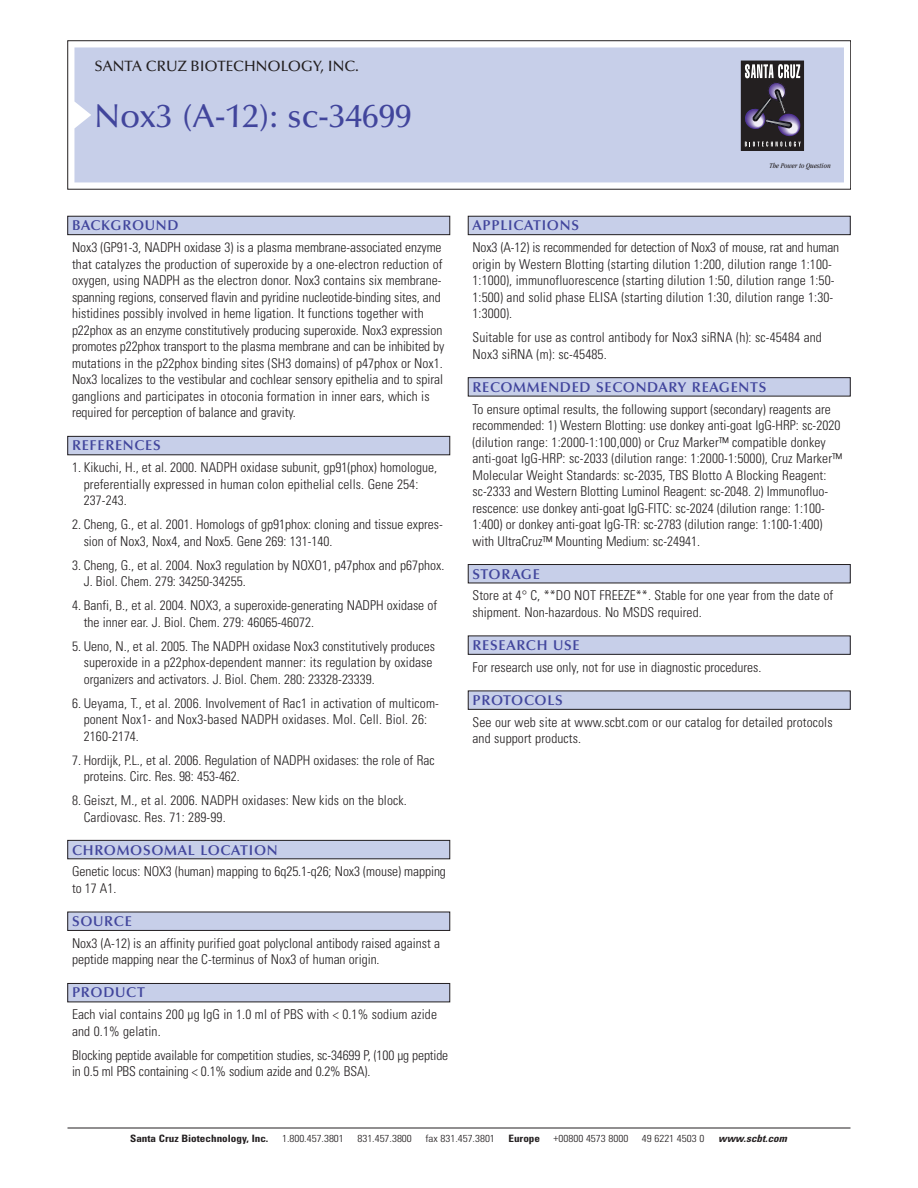
<style>
.page{position:relative;width:918px;height:1188px;background:#fff}
.page>*{position:absolute;margin:0;border:0;box-sizing:border-box;transform-origin:0 0}
.t1{font:500 33px "Optima";color:#41459c}
.t2{font:500 15px "Optima";color:#231f20}
.t3{font:600 14.25px "Optima";letter-spacing:.05em;color:#41459c}
.t4{font:300 condensed 13.5px/16.5px "Univers";color:#231f20}
.t5{font:300 condensed 10.2px "Univers";color:#231f20;scale:1.1 1}
.t6{font:700 condensed 10.2px "Univers";color:#231f20;scale:1.1 1}
.t7{font:italic 700 condensed 10.2px "Univers";color:#231f20;scale:1.1 1}
.t8{font:italic condensed 7.5px "Garamond";color:#231f20}
</style>
<div class="page">
<div style="left:74px;top:47px;width:770px;height:135px;background:#c7cfe9"></div>
<div style="left:741px;top:61px;width:62px;height:89px;background:#231f20"></div>
<div style="left:741px;top:61px;width:63px;height:90px;border:1px solid #231f20"></div>
<svg style="left:741px;top:64px;width:64px;height:83px"></svg>
<hr style="left:68px;top:1128px;width:782px;height:1px;background:#231f20">
<div style="left:68px;top:216px;width:382px;height:19px;background:#c7cfe9"></div>
<div style="left:68px;top:216px;width:382px;height:19px;border:1px solid #231f20"></div>
<div style="left:468px;top:216px;width:382px;height:19px;background:#c7cfe9"></div>
<div style="left:468px;top:216px;width:382px;height:19px;border:1px solid #231f20"></div>
<div style="left:468px;top:378px;width:382px;height:18px;background:#c7cfe9"></div>
<div style="left:468px;top:377px;width:382px;height:19px;border:1px solid #231f20"></div>
<div style="left:468px;top:565px;width:382px;height:18px;background:#c7cfe9"></div>
<div style="left:468px;top:564px;width:382px;height:19px;border:1px solid #231f20"></div>
<div style="left:68px;top:436px;width:382px;height:19px;background:#c7cfe9"></div>
<div style="left:68px;top:436px;width:382px;height:19px;border:1px solid #231f20"></div>
<div style="left:468px;top:636px;width:382px;height:18px;background:#c7cfe9"></div>
<div style="left:468px;top:636px;width:382px;height:19px;border:1px solid #231f20"></div>
<div style="left:468px;top:691px;width:382px;height:18px;background:#c7cfe9"></div>
<div style="left:468px;top:691px;width:382px;height:19px;border:1px solid #231f20"></div>
<div style="left:68px;top:840px;width:382px;height:19px;background:#c7cfe9"></div>
<div style="left:68px;top:840px;width:382px;height:19px;border:1px solid #231f20"></div>
<div style="left:68px;top:912px;width:382px;height:18px;background:#c7cfe9"></div>
<div style="left:68px;top:912px;width:382px;height:19px;border:1px solid #231f20"></div>
<div style="left:68px;top:983px;width:382px;height:19px;background:#c7cfe9"></div>
<div style="left:68px;top:983px;width:382px;height:19px;border:1px solid #231f20"></div>
<p class="t2" style="left:94px;top:60px;width:266px">SANTA CRUZ BIOTECHNOLOGY, INC.</p>
<h1 class="t1" style="left:94px;top:103px;width:319px">Nox3 (A-12): sc-34699</h1>
<p class="t3" style="left:72px;top:220px;width:108px">BACKGROUND</p>
<p class="t4" style="left:72px;top:241px;width:374px">Nox3 (GP91-3, NADPH oxidase 3) is a plasma membrane-associated enzyme that catalyzes the production of superoxide by a one-electron reduction of oxygen, using NADPH as the electron donor. Nox3 contains six membrane&shy;spanning regions, conserved flavin and pyridine nucleotide-binding sites, and histidines possibly involved in heme ligation. It functions together with p22phox as an enzyme constitutively producing superoxide. Nox3 expression promotes p22phox transport to the plasma membrane and can be inhibited by mutations in the p22phox binding sites (SH3 domains) of p47phox or Nox1.<br>Nox3 localizes to the vestibular and cochlear sensory epithelia and to spiral ganglions and participates in otoconia formation in inner ears, which is required for perception of balance and gravity.</p>
<p class="t3" style="left:72px;top:439px;width:90px">REFERENCES</p>
<p class="t4" style="left:84px;top:460px;width:355px;text-indent:-12px">1. Kikuchi, H., et al. 2000. NADPH oxidase subunit, gp91(phox) homologue, preferentially expressed in human colon epithelial cells. Gene 254:<br>237-243.</p>
<p class="t4" style="left:84px;top:517px;width:361px;text-indent:-12px">2. Cheng, G., et al. 2001. Homologs of gp91phox: cloning and tissue expres&shy;sion of Nox3, Nox4, and Nox5. Gene 269: 131-140.</p>
<p class="t4" style="left:84px;top:558px;width:362px;text-indent:-12px">3. Cheng, G., et al. 2004. Nox3 regulation by NOXO1, p47phox and p67phox.<br>J. Biol. Chem. 279: 34250-34255.</p>
<p class="t4" style="left:84px;top:598px;width:355px;text-indent:-12px">4. Banfi, B., et al. 2004. NOX3, a superoxide-generating NADPH oxidase of the inner ear. J. Biol. Chem. 279: 46065-46072.</p>
<p class="t4" style="left:84px;top:639px;width:353px;text-indent:-12px">5. Ueno, N., et al. 2005. The NADPH oxidase Nox3 constitutively produces superoxide in a p22phox-dependent manner: its regulation by oxidase organizers and activators. J. Biol. Chem. 280: 23328-23339.</p>
<p class="t4" style="left:84px;top:696px;width:357px;text-indent:-12px">6. Ueyama, T., et al. 2006. Involvement of Rac1 in activation of multicom&shy;ponent Nox1- and Nox3-based NADPH oxidases. Mol. Cell. Biol. 26:<br>2160-2174.</p>
<p class="t4" style="left:84px;top:753px;width:352px;text-indent:-12px">7. Hordijk, P.L., et al. 2006. Regulation of NADPH oxidases: the role of Rac proteins. Circ. Res. 98: 453-462.</p>
<p class="t4" style="left:84px;top:793px;width:325px;text-indent:-12px">8. Geiszt, M., et al. 2006. NADPH oxidases: New kids on the block.<br>Cardiovasc. Res. 71: 289-99.</p>
<p class="t3" style="left:72px;top:844px;width:207px">CHROMOSOMAL LOCATION</p>
<p class="t4" style="left:72px;top:865px;width:375px">Genetic locus: NOX3 (human) mapping to 6q25.1-q26; Nox3 (mouse) mapping to 17 A1.</p>
<p class="t3" style="left:72px;top:915px;width:61px">SOURCE</p>
<p class="t4" style="left:72px;top:936px;width:370px">Nox3 (A-12) is an affinity purified goat polyclonal antibody raised against a peptide mapping near the C-terminus of Nox3 of human origin.</p>
<p class="t3" style="left:72px;top:987px;width:74px">PRODUCT</p>
<p class="t4" style="left:72px;top:1008px;width:367px">Each vial contains 200 µg IgG in 1.0 ml of PBS with &lt; 0.1% sodium azide and 0.1% gelatin.</p>
<p class="t4" style="left:72px;top:1048px;width:378px">Blocking peptide available for competition studies, sc-34699 P, (100 µg peptide in 0.5 ml PBS containing &lt; 0.1% sodium azide and 0.2% BSA).</p>
<p class="t8" style="left:769px;top:163px;width:63px">The Power to Question</p>
<p class="t3" style="left:473px;top:220px;width:108px">APPLICATIONS</p>
<p class="t4" style="left:473px;top:241px;width:368px">Nox3 (A-12) is recommended for detection of Nox3 of mouse, rat and human origin by Western Blotting (starting dilution 1:200, dilution range 1:100- 1:1000), immunofluorescence (starting dilution 1:50, dilution range 1:50- 1:500) and solid phase ELISA (starting dilution 1:30, dilution range 1:30- 1:3000).</p>
<p class="t4" style="left:473px;top:331px;width:351px">Suitable for use as control antibody for Nox3 siRNA (h): sc-45484 and<br>Nox3 siRNA (m): sc-45485.</p>
<p class="t3" style="left:473px;top:381px;width:295px">RECOMMENDED SECONDARY REAGENTS</p>
<p class="t4" style="left:473px;top:402px;width:371px">To ensure optimal results, the following support (secondary) reagents are recommended: 1) Western Blotting: use donkey anti-goat IgG-HRP: sc-2020 (dilution range: 1:2000-1:100,000) or Cruz Marker™ compatible donkey anti-goat IgG-HRP: sc-2033 (dilution range: 1:2000-1:5000), Cruz Marker™ Molecular Weight Standards: sc-2035, TBS Blotto A Blocking Reagent: sc-2333 and Western Blotting Luminol Reagent: sc-2048. 2) Immunofluo&shy;rescence: use donkey anti-goat IgG-FITC: sc-2024 (dilution range: 1:100- 1:400) or donkey anti-goat IgG-TR: sc-2783 (dilution range: 1:100-1:400) with UltraCruz™ Mounting Medium: sc-24941.</p>
<p class="t3" style="left:473px;top:568px;width:69px">STORAGE</p>
<p class="t4" style="left:473px;top:589px;width:362px">Store at 4° C, **DO NOT FREEZE**. Stable for one year from the date of shipment. Non-hazardous. No MSDS required.</p>
<p class="t3" style="left:473px;top:639px;width:109px">RESEARCH USE</p>
<p class="t4" style="left:473px;top:660px;width:290px">For research use only, not for use in diagnostic procedures.</p>
<p class="t3" style="left:473px;top:694px;width:92px">PROTOCOLS</p>
<p class="t4" style="left:473px;top:715px;width:362px">See our web site at www.scbt.com or our catalog for detailed protocols and support products.</p>
<p class="t6" style="left:130px;top:1135px;width:127px">Santa Cruz Biotechnology, Inc.</p>
<p class="t5" style="left:282px;top:1135px;width:58px">1.800.457.3801</p>
<p class="t5" style="left:357px;top:1135px;width:51px">831.457.3800</p>
<p class="t5" style="left:425px;top:1135px;width:65px">fax 831.457.3801</p>
<p class="t6" style="left:508px;top:1135px;width:30px">Europe</p>
<p class="t5" style="left:554px;top:1135px;width:69px">+00800 4573 8000</p>
<p class="t5" style="left:642px;top:1135px;width:58px">49 6221 4503 0</p>
<p class="t7" style="left:718px;top:1135px;width:66px">www.scbt.com</p>
</div>
